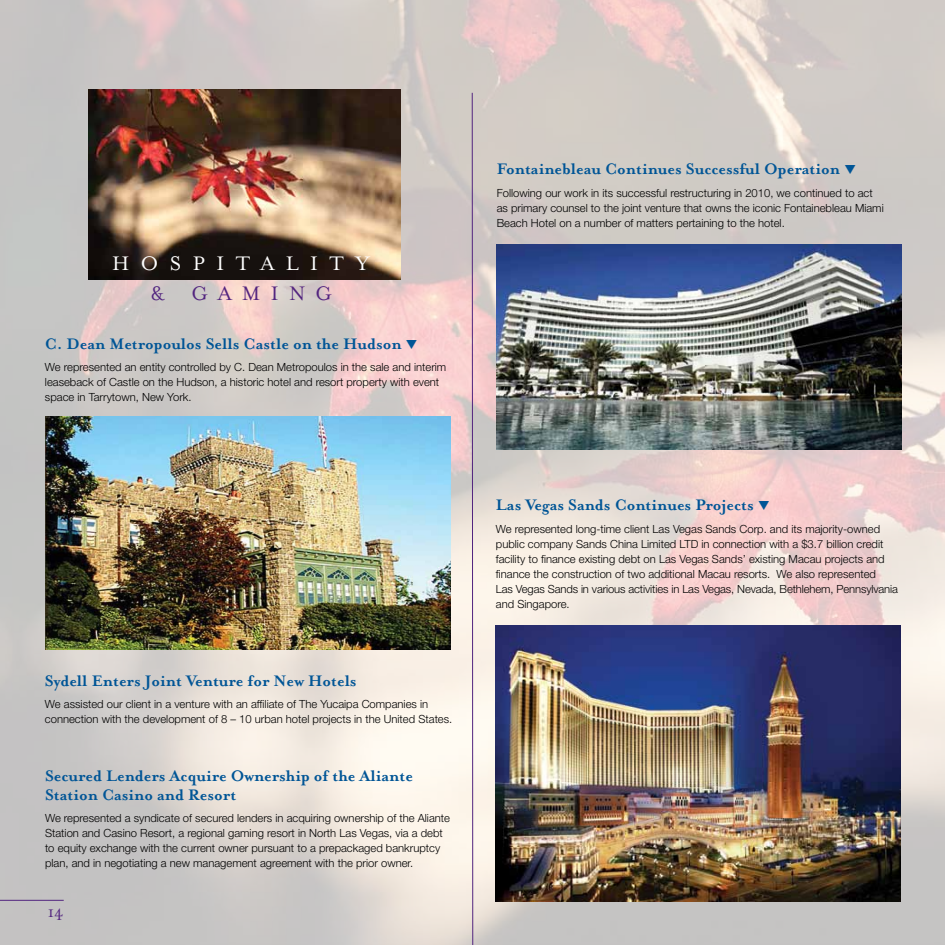
<style>
.page{position:relative;width:945px;height:945px;background:#fff}
.page>*{position:absolute;margin:0;border:0;box-sizing:border-box;transform-origin:0 0}
.t1{font:22.5px "Mrs Eaves Roman";letter-spacing:.51em;color:#fff}
.t2{font:22.5px "Mrs Eaves Roman";letter-spacing:.46em;color:#52247f}
.t3{font:700 17.5px/18.8px "Mrs Eaves";color:#005596}
.t4{font:17.5px "Mrs Eaves Roman";color:#52247f}
.t5{font:300 11.25px/15px "Helvetica Neue LT Std";color:#000}
</style>
<div class="page">
<img style="left:0;top:0;width:945px;height:945px">
<svg style="left:472px;top:92px;width:1px;height:853px"></svg>
<img style="left:89px;top:90px;width:312px;height:190px">
<img style="left:497px;top:244px;width:405px;height:205px">
<img style="left:496px;top:625px;width:405px;height:276px">
<img style="left:45px;top:417px;width:406px;height:233px">
<hr style="left:0;top:900px;width:64px;height:1px;background:#52247f">
<h1 class="t1" style="left:112px;top:251px;width:259px">HOSPITALITY</h1>
<h1 class="t2" style="left:150px;top:281px;width:183px">&amp; GAMING</h1>
<h2 class="t3" style="left:45px;top:335px;width:374px">C. Dean Metropoulos Sells Castle on the Hudson ❑</h2>
<p class="t5" style="left:45px;top:360px;width:403px">We represented an entity controlled by C. Dean Metropoulos in the sale and interim leaseback of Castle on the Hudson, a historic hotel and resort property with event space in Tarrytown, New York.</p>
<h2 class="t3" style="left:45px;top:671px;width:313px">Sydell Enters Joint Venture for New Hotels</h2>
<p class="t5" style="left:45px;top:697px;width:409px">We assisted our client in a venture with an affiliate of The Yucaipa Companies in connection with the development of 8 – 10 urban hotel projects in the United States.</p>
<h2 class="t3" style="left:45px;top:766px;width:369px">Secured Lenders Acquire Ownership of the Aliante<br>Station Casino and Resort</h2>
<p class="t5" style="left:45px;top:810px;width:407px">We represented a syndicate of secured lenders in acquiring ownership of the Aliante Station and Casino Resort, a regional gaming resort in North Las Vegas, via a debt to equity exchange with the current owner pursuant to a prepackaged bankruptcy plan, and in negotiating a new management agreement with the prior owner.</p>
<h2 class="t4" style="left:48px;top:902px;width:17px">14</h2>
<h2 class="t3" style="left:497px;top:160px;width:361px">Fontainebleau Continues Successful Operation ❑</h2>
<p class="t5" style="left:497px;top:185px;width:388px">Following our work in its successful restructuring in 2010, we continued to act as primary counsel to the joint venture that owns the iconic Fontainebleau Miami<br>Beach Hotel on a number of matters pertaining to the hotel.</p>
<h2 class="t3" style="left:496px;top:496px;width:276px">Las Vegas Sands Continues Projects ❑</h2>
<p class="t5" style="left:496px;top:521px;width:404px">We represented long-time client Las Vegas Sands Corp. and its majority-owned public company Sands China Limited LTD in connection with a $3.7 billion credit facility to finance existing debt on Las Vegas Sands’ existing Macau projects and finance the construction of two additional Macau resorts. We also represented<br>Las Vegas Sands in various activities in Las Vegas, Nevada, Bethlehem, Pennsylvania and Singapore.</p>
</div>
